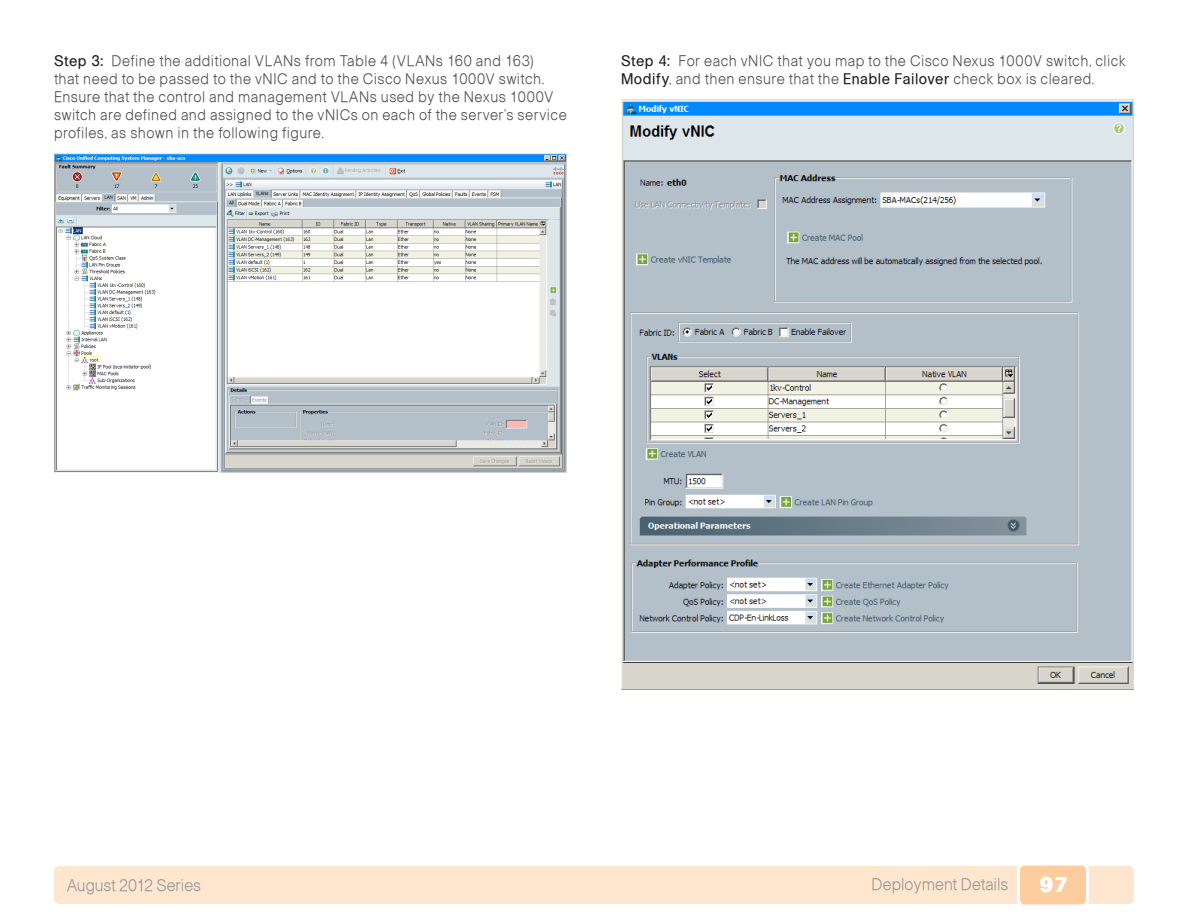
<style>
.page{position:relative;width:1188px;height:918px;background:#fff}
.page>*{position:absolute;margin:0;border:0;box-sizing:border-box;transform-origin:0 0}
.t1{font:900 21px "Cisco";color:#fff}
.t2{font:16.5px "Ciscolight";color:#969696;scale:.95 1}
.t3{font:15px/18px "Ciscolight";letter-spacing:.03em;color:#4d4d4d;scale:.95 1}
.s1{font-family:"Cisco";color:#231f20}
.s2{font-family:"Ciscoregular";color:#231f20}
</style>
<div class="page">
<div style="left:54px;top:866px;width:1080px;height:38px;background:#fee6cf;border-radius:6px"></div>
<div style="left:1019px;top:864px;width:68px;height:42px;background:#fdcd9f;border-radius:6px"></div>
<div style="left:1017px;top:863px;width:72px;height:44px;border:3px solid #fff;border-radius:6px"></div>
<img style="left:54px;top:154px;width:513px;height:318px">
<img style="left:621px;top:100px;width:513px;height:589px">
<p class="t3" style="left:54px;top:51px;width:541px"><span class="s1">Step 3:</span> Define the additional VLANs from Table 4 (VLANs 160 and 163)<br>that need to be passed to the vNIC and to the Cisco Nexus 1000V switch.<br>Ensure that the control and management VLANs used by the Nexus 1000V switch are defined and assigned to the vNICs on each of the server’s service profiles, as shown in the following figure.</p>
<p class="t3" style="left:621px;top:51px;width:533px"><span class="s1">Step 4:</span> For each vNIC that you map to the Cisco Nexus 1000V switch, click<br><span class="s2">Modify</span>, and then ensure that the <span class="s2">Enable Failover</span> check box is cleared.</p>
<p class="t2" style="left:67px;top:875px;width:142px">August 2012 Series</p>
<p class="t2" style="left:872px;top:874px;width:146px">Deployment Details</p>
<h1 class="t1" style="left:1039px;top:872px;width:31px">97</h1>
</div>
